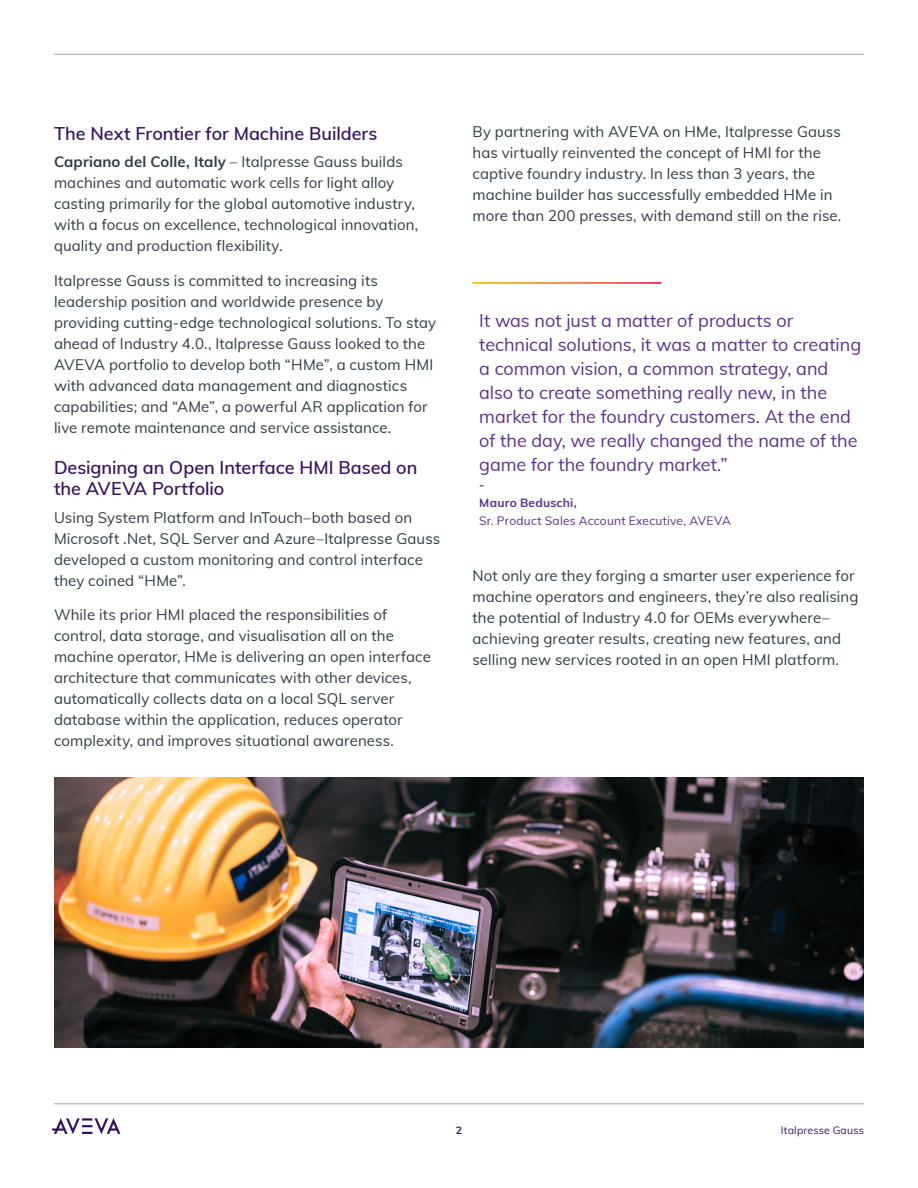
<style>
.page{position:relative;width:918px;height:1188px;background:#fff}
.page>*{position:absolute;margin:0;border:0;box-sizing:border-box;transform-origin:0 0}
.Pull_Quote{font:18px/24px "Muli";color:#5a3092}
.Subheadlines{font:600 18px/21px "Muli";letter-spacing:-.005em;color:#371260}
.Body_Copy{font:15px/21px "Muli";letter-spacing:.005em;color:#2f3b41}
.Pull_Quote_Author_Ti{font:12px/18px "Muli";letter-spacing:.015em;color:#5a3092}
.Pull_Quote_Author_Ti-2{font:700 12px "Muli";color:#5a3092}
.t1{font:10.5px "Muli";letter-spacing:.02em;color:#371260}
.t2{font:700 10.5px "Muli";color:#371260}
.s1{font-weight:700}
</style>
<div class="page">
<hr style="left:54px;top:1104px;width:810px;height:1px;background:#a3a7a9">
<svg style="left:52px;top:1118px;width:68px;height:16px"></svg>
<hr style="left:54px;top:54px;width:810px;height:1px;background:#a3a7a9">
<img style="left:54px;top:778px;width:810px;height:270px">
<p class="Subheadlines" style="left:54px;top:122px;width:325px">The Next Frontier for Machine Builders</p>
<p class="Body_Copy" style="left:54px;top:151px;width:366px"><span class="s1">Capriano del Colle, Italy</span> – Italpresse Gauss builds machines and automatic work cells for light alloy casting primarily for the global automotive industry, with a focus on excellence, technological innovation, quality and production flexibility.</p>
<p class="Body_Copy" style="left:54px;top:269px;width:384px">Italpresse Gauss is committed to increasing its leadership position and worldwide presence by providing cutting-edge technological solutions. To stay ahead of Industry 4.0., Italpresse Gauss looked to the AVEVA portfolio to develop both “HMe”, a custom HMI with advanced data management and diagnostics capabilities; and “AMe”, a powerful AR application for live remote maintenance and service assistance.</p>
<p class="Subheadlines" style="left:54px;top:456px;width:365px">Designing an Open Interface HMI Based on the AVEVA Portfolio</p>
<p class="Body_Copy" style="left:54px;top:506px;width:388px">Using System Platform and InTouch–both based on Microsoft .Net, SQL Server and Azure–Italpresse Gauss developed a custom monitoring and control interface they coined “HMe”.</p>
<p class="Body_Copy" style="left:54px;top:604px;width:378px">While its prior HMI placed the responsibilities of control, data storage, and visualisation all on the machine operator, HMe is delivering an open interface architecture that communicates with other devices, automatically collects data on a local SQL server database within the application, reduces operator complexity, and improves situational awareness.</p>
<p class="Body_Copy" style="left:472px;top:120px;width:370px">By partnering with AVEVA on HMe, Italpresse Gauss has virtually reinvented the concept of HMI for the captive foundry industry. In less than 3 years, the machine builder has successfully embedded HMe in more than 200 presses, with demand still on the rise.</p>
<p class="Pull_Quote" style="left:479px;top:308px;width:383px">It was not just a matter of products or technical solutions, it was a matter to creating a common vision, a common strategy, and also to create something really new, in the market for the foundry customers. At the end of the day, we really changed the name of the game for the foundry market.”</p>
<p class="Pull_Quote_Author_Ti-2" style="left:479px;top:476px;width:7px">-</p>
<p class="Pull_Quote_Author_Ti" style="left:479px;top:493px;width:253px"><span class="s1">Mauro Beduschi,<br></span>Sr. Product Sales Account Executive, AVEVA</p>
<p class="Body_Copy" style="left:472px;top:564px;width:387px">Not only are they forging a smarter user experience for machine operators and engineers, they’re also realising the potential of Industry 4.0 for OEMs everywhere– achieving greater results, creating new features, and selling new services rooted in an open HMI platform.</p>
<p class="t2" style="left:456px;top:1123px;width:8px">2</p>
<p class="t1" style="left:781px;top:1122px;width:85px">Italpresse Gauss</p>
</div>
